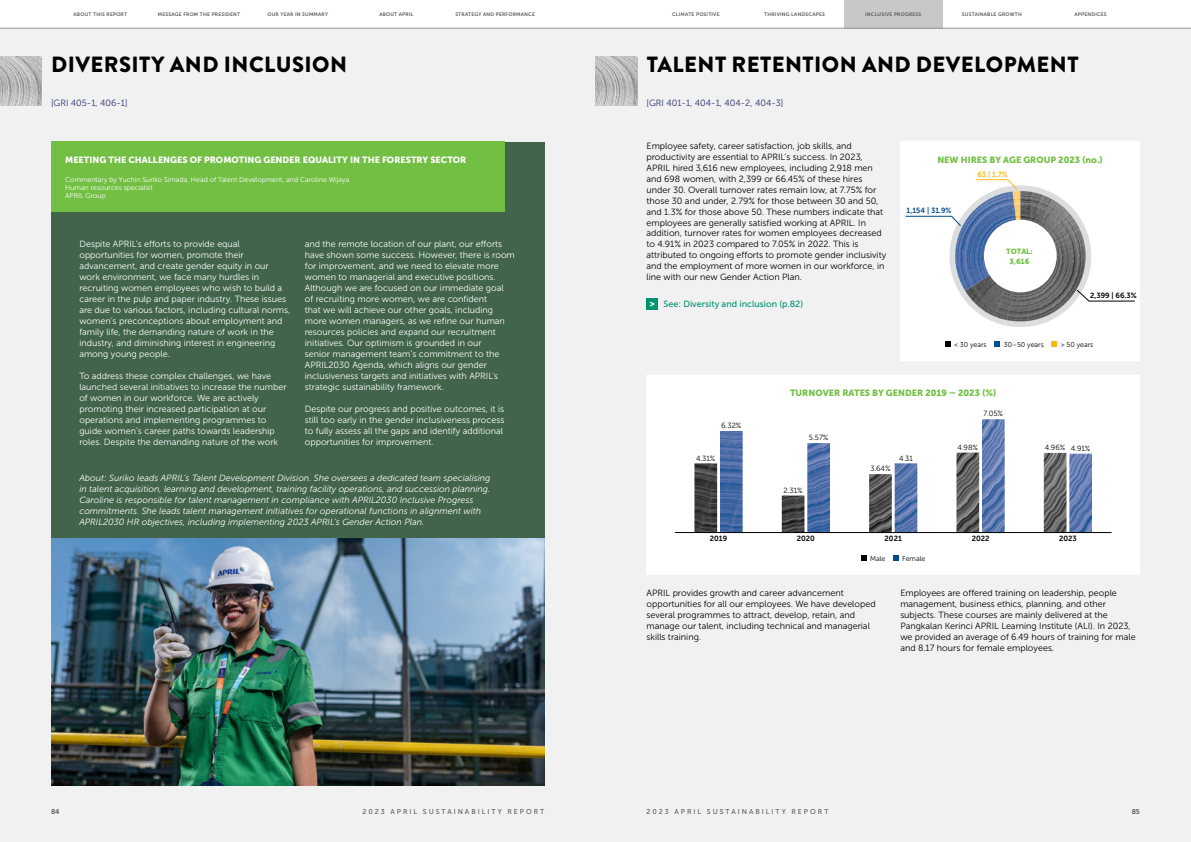
<style>
.page{position:relative;width:1191px;height:842px;background:#fff}
.page>*{position:absolute;margin:0;border:0;box-sizing:border-box;transform-origin:0 0}
.t1{font:900 22px "Brandon Grotesque";letter-spacing:.02em;color:#000}
.t2{font:9px/11px "Museo Sans 300";color:#fff}
.t3{font:9px/11px "Museo Sans 300";color:#000}
.t4{font:italic 9px/11px "Museo Sans 300";color:#fff}
.t5{font:9px "Museo Sans 900";color:#fff}
.t6{font:9px "Museo Sans 900";color:#72bf44}
.t7{font:9px "Museo Sans 300";color:#28306a}
.t8{font:9px "Museo Sans 500";color:#00936f}
.t9{font:7.5px "Museo Sans 300";color:#000}
.t10{font:7.5px "Museo Sans 700";color:#000}
.t11{font:7.5px "Museo Sans 700";color:#004a8f}
.t12{font:7.5px/10px "Museo Sans 900";color:#72bf44;text-align:center}
.t13{font:7.5px "Museo Sans 700";color:#fdb913}
.t14{font:7px/8px "Museo Sans 300";color:#fff}
.t15{font:7px "Museo Sans 500";letter-spacing:.28em;color:#58595b}
.t16{font:7px "Museo Sans 300";color:#000}
.t17{font:7px "Museo Sans 700";color:#58595b}
.t18{font:5px "Museo Sans 700";letter-spacing:.04em;color:#58595b}
</style>
<div class="page">
<div style="left:0;top:28px;width:595px;height:814px;background:#f1f1f2"></div>
<div style="left:595px;top:28px;width:596px;height:814px;background:#f1f1f2"></div>
<div style="left:51px;top:142px;width:493px;height:643px;background:#41644b"></div>
<div style="left:51px;top:142px;width:454px;height:70px;background:#72bf44"></div>
<div style="left:646px;top:298px;width:12px;height:12px;background:#00936f"></div>
<svg style="left:650px;top:301px;width:4px;height:5px"></svg>
<div style="left:900px;top:142px;width:240px;height:219px;background:#fff"></div>
<div style="left:949px;top:185px;width:142px;height:142px;background:#dcddde;border-radius:50%"></div>
<svg style="left:976px;top:179px;width:41px;height:10px"></svg>
<svg style="left:905px;top:216px;width:49px;height:4px"></svg>
<svg style="left:1085px;top:297px;width:49px;height:4px"></svg>
<svg style="left:945px;top:341px;width:5px;height:6px"></svg>
<svg style="left:994px;top:341px;width:6px;height:6px"></svg>
<svg style="left:1051px;top:341px;width:6px;height:6px"></svg>
<img style="left:954px;top:212px;width:11px;height:79px">
<img style="left:965px;top:191px;width:120px;height:130px">
<div style="left:984px;top:220px;width:72px;height:72px;background:#fff;border-radius:50%"></div>
<div style="left:646px;top:375px;width:494px;height:200px;background:#fff"></div>
<svg style="left:861px;top:555px;width:6px;height:6px"></svg>
<svg style="left:893px;top:555px;width:5px;height:6px"></svg>
<img style="left:720px;top:419px;width:372px;height:113px">
<img style="left:694px;top:453px;width:372px;height:79px">
<hr style="left:675px;top:532px;width:436px;height:1px;background:#000">
<img style="left:51px;top:539px;width:493px;height:246px">
<img style="left:595px;top:57px;width:42px;height:49px">
<img style="left:0;top:57px;width:42px;height:49px">
<div style="left:844px;top:0;width:98px;height:28px;background:#c7c8ca"></div>
<hr style="left:0;top:28px;width:595px;height:1px;background:#939598">
<hr style="left:595px;top:28px;width:596px;height:1px;background:#939598">
<p class="t18" style="left:74px;top:11px;width:55px">ABOUT THIS REPORT</p>
<p class="t18" style="left:158px;top:11px;width:84px">MESSAGE FROM THE PRESIDENT</p>
<p class="t18" style="left:267px;top:11px;width:62px">OUR YEAR IN SUMMARY</p>
<p class="t18" style="left:379px;top:11px;width:36px">ABOUT APRIL</p>
<p class="t18" style="left:455px;top:11px;width:81px">STRATEGY AND PERFORMANCE</p>
<p class="t18" style="left:672px;top:12px;width:49px">CLIMATE POSITIVE</p>
<p class="t18" style="left:764px;top:12px;width:62px">THRIVING LANDSCAPES</p>
<p class="t18" style="left:865px;top:12px;width:58px">INCLUSIVE PROGRESS</p>
<p class="t18" style="left:962px;top:12px;width:61px">SUSTAINABLE GROWTH</p>
<p class="t18" style="left:1074px;top:12px;width:34px">APPENDICES</p>
<h1 class="t1" style="left:51px;top:49px;width:297px">DIVERSITY AND INCLUSION</h1>
<p class="t7" style="left:51px;top:98px;width:78px">[GRI 405-1, 406-1]</p>
<p class="t5" style="left:65px;top:154px;width:403px">MEETING THE CHALLENGES OF PROMOTING GENDER EQUALITY IN THE FORESTRY SECTOR</p>
<p class="t14" style="left:65px;top:175px;width:286px">Commentary by Yuchin Suriko Simada, Head of Talent Development, and Caroline Wijaya<br>Human resources specialist<br>APRIL Group</p>
<p class="t2" style="left:79px;top:238px;width:212px">Despite APRIL’s efforts to provide equal opportunities for women, promote their advancement, and create gender equity in our work environment, we face many hurdles in recruiting women employees who wish to build a career in the pulp and paper industry. These issues are due to various factors, including cultural norms, women’s preconceptions about employment and family life, the demanding nature of work in the industry, and diminishing interest in engineering among young people.</p>
<p class="t2" style="left:79px;top:370px;width:209px">To address these complex challenges, we have launched several initiatives to increase the number of women in our workforce. We are actively promoting their increased participation at our operations and implementing programmes to guide women’s career paths towards leadership roles. Despite the demanding nature of the work</p>
<p class="t2" style="left:305px;top:238px;width:211px">and the remote location of our plant, our efforts have shown some success. However, there is room for improvement, and we need to elevate more women to managerial and executive positions.<br>Although we are focused on our immediate goal<br>of recruiting more women, we are confident<br>that we will achieve our other goals, including more women managers, as we refine our human resources policies and expand our recruitment initiatives. Our optimism is grounded in our<br>senior management team’s commitment to the APRIL2030 Agenda, which aligns our gender inclusiveness targets and initiatives with APRIL’s strategic sustainability framework.</p>
<p class="t2" style="left:305px;top:403px;width:201px">Despite our progress and positive outcomes, it is still too early in the gender inclusiveness process to fully assess all the gaps and identify additional opportunities for improvement.</p>
<p class="t4" style="left:79px;top:472px;width:412px">About: Suriko leads APRIL’s Talent Development Division. She oversees a dedicated team specialising in talent acquisition, learning and development, training facility operations, and succession planning.<br>Caroline is responsible for talent management in compliance with APRIL2030 Inclusive Progress commitments. She leads talent management initiatives for operational functions in alignment with APRIL2030 HR objectives, including implementing 2023 APRIL’s Gender Action Plan.</p>
<h1 class="t1" style="left:646px;top:49px;width:433px">TALENT RETENTION AND DEVELOPMENT</h1>
<p class="t7" style="left:646px;top:98px;width:138px">[GRI 401-1, 404-1, 404-2, 404-3]</p>
<p class="t3" style="left:646px;top:140px;width:241px">Employee safety, career satisfaction, job skills, and productivity are essential to APRIL’s success. In 2023, APRIL hired 3,616 new employees, including 2,918 men and 698 women, with 2,399 or 66.45% of these hires under 30. Overall turnover rates remain low, at 7.75% for those 30 and under, 2.79% for those between 30 and 50, and 1.3% for those above 50. These numbers indicate that employees are generally satisfied working at APRIL. In addition, turnover rates for women employees decreased to 4.91% in 2023 compared to 7.05% in 2022. This is attributed to ongoing efforts to promote gender inclusivity and the employment of more women in our workforce, in line with our new Gender Action Plan.</p>
<p class="t8" style="left:663px;top:299px;width:141px">See: Diversity and inclusion (p.82)</p>
<p class="t6" style="left:937px;top:154px;width:167px">NEW HIRES BY AGE GROUP 2023 (no.)</p>
<p class="t13" style="left:977px;top:170px;width:32px">63 | 1.7%</p>
<p class="t11" style="left:906px;top:207px;width:46px">1,154 | 31.9%</p>
<p class="t12" style="left:1006px;top:246px;width:28px">TOTAL:<br>3,616</p>
<p class="t10" style="left:1090px;top:291px;width:48px">2,399 | 66.3%</p>
<p class="t16" style="left:954px;top:341px;width:34px">&lt; 30 years</p>
<p class="t16" style="left:1003px;top:341px;width:42px">30–50 years</p>
<p class="t16" style="left:1060px;top:341px;width:34px">&gt; 50 years</p>
<p class="t6" style="left:790px;top:388px;width:208px">TURNOVER RATES BY GENDER 2019 – 2023 (%)</p>
<p class="t9" style="left:721px;top:422px;width:22px">6.32%</p>
<p class="t9" style="left:696px;top:454px;width:21px">4.31%</p>
<p class="t9" style="left:809px;top:434px;width:21px">5.57%</p>
<p class="t9" style="left:783px;top:486px;width:21px">2.31%</p>
<p class="t9" style="left:870px;top:464px;width:22px">3.64%</p>
<p class="t9" style="left:899px;top:454px;width:15px">4.31</p>
<p class="t9" style="left:983px;top:410px;width:21px">7.05%</p>
<p class="t9" style="left:957px;top:443px;width:22px">4.98%</p>
<p class="t9" style="left:1045px;top:444px;width:47px">4.96% 4.91%</p>
<p class="t10" style="left:710px;top:534px;width:19px">2019</p>
<p class="t10" style="left:797px;top:534px;width:20px">2020</p>
<p class="t10" style="left:884px;top:534px;width:19px">2021</p>
<p class="t10" style="left:971px;top:534px;width:19px">2022</p>
<p class="t10" style="left:1059px;top:534px;width:19px">2023</p>
<p class="t16" style="left:870px;top:555px;width:17px">Male</p>
<p class="t16" style="left:902px;top:555px;width:25px">Female</p>
<p class="t3" style="left:646px;top:588px;width:231px">APRIL provides growth and career advancement opportunities for all our employees. We have developed several programmes to attract, develop, retain, and manage our talent, including technical and managerial skills training.</p>
<p class="t3" style="left:900px;top:588px;width:237px">Employees are offered training on leadership, people management, business ethics, planning, and other subjects. These courses are mainly delivered at the Pangkalan Kerinci APRIL Learning Institute (ALI). In 2023, we provided an average of 6.49 hours of training for male and 8.17 hours for female employees.</p>
<p class="t17" style="left:51px;top:807px;width:10px">84</p>
<p class="t15" style="left:362px;top:807px;width:183px">2023 APRIL SUSTAINABILITY REPORT</p>
<p class="t15" style="left:646px;top:807px;width:183px">2023 APRIL SUSTAINABILITY REPORT</p>
<p class="t17" style="left:1131px;top:807px;width:10px">85</p>
</div>
